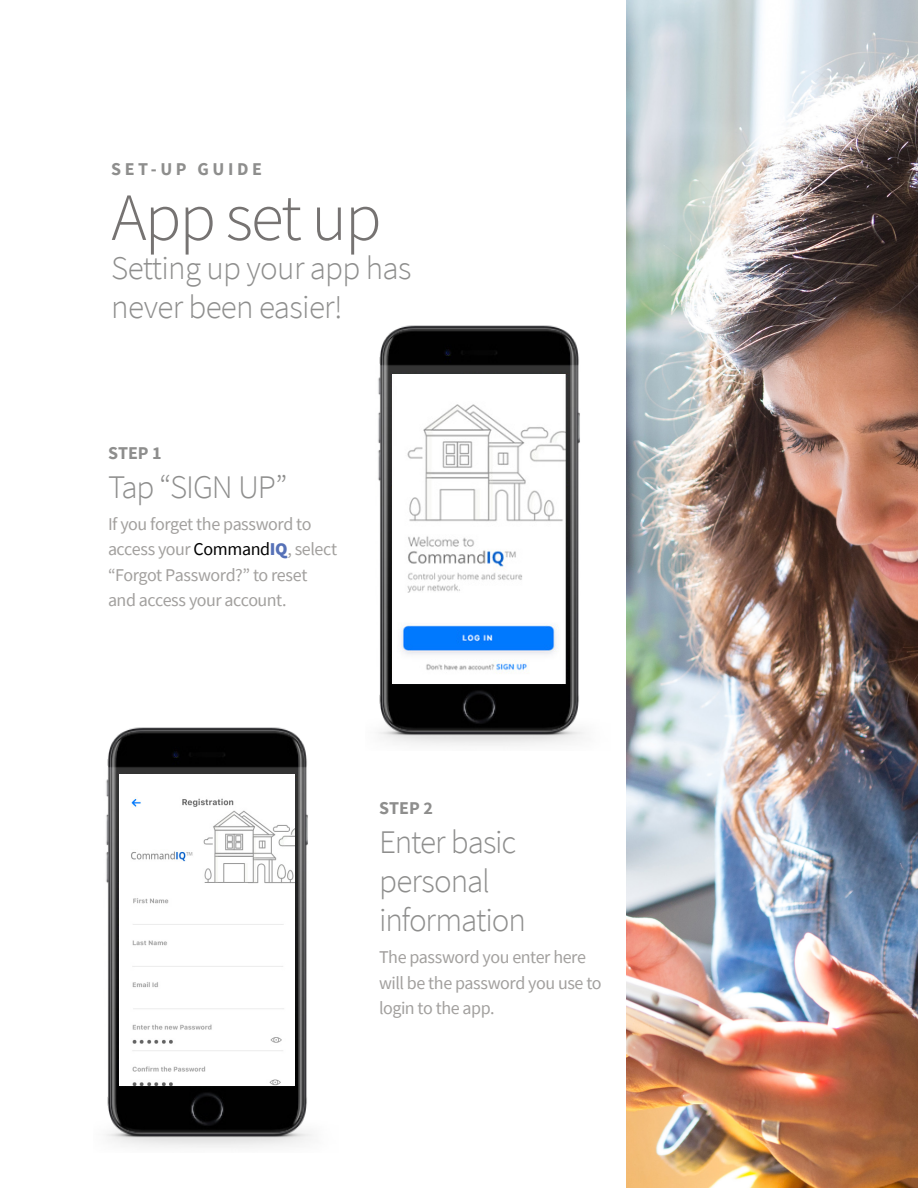
<style>
.page{position:relative;width:918px;height:1188px;background:#fff}
.page>*{position:absolute;margin:0;border:0;box-sizing:border-box;transform-origin:0 0}
.t1{font:300 67.5px "Source Sans Pro";letter-spacing:-.03em;color:#767372}
.Header_2{font:300 33px/39px "Source Sans Pro";letter-spacing:-.025em;color:#8e8e8d}
.t2{font:18px/25.5px "Source Sans Pro";letter-spacing:-.025em;color:#a2a09e}
.Header_2-2{font:700 18px "Source Sans Pro";letter-spacing:.2em;color:#8e8e8d}
.s1{color:#000}
.s2{font-weight:900;color:#5671b7}
</style>
<div class="page">
<img style="left:378px;top:325px;width:206px;height:421px">
<img style="left:106px;top:727px;width:206px;height:421px">
<img style="left:626px;top:0;width:292px;height:1188px">
<img style="left:392px;top:375px;width:173px;height:308px">
<img style="left:119px;top:774px;width:176px;height:311px">
<img style="left:130px;top:850px;width:64px;height:11px">
<p class="Header_2-2" style="left:111px;top:157px;width:152px">SET-UP GUIDE</p>
<p class="t1" style="left:111px;top:176px;width:272px">App set up</p>
<p class="Header_2" style="left:111px;top:249px;width:302px">Setting up your app has never been easier!</p>
<p class="Header_2-2" style="left:108px;top:440px;width:55px">STEP 1</p>
<p class="Header_2" style="left:108px;top:467px;width:181px">Tap “SIGN UP”</p>
<p class="t2" style="left:108px;top:511px;width:231px">If you forget the password to access your <span class="s1">Command</span><span class="s2">IQ</span>, select “Forgot Password?” to reset and access your account.</p>
<p class="Header_2-2" style="left:379px;top:796px;width:55px">STEP 2</p>
<p class="Header_2" style="left:379px;top:822px;width:148px">Enter basic personal information</p>
<p class="t2" style="left:379px;top:944px;width:224px">The password you enter here will be the password you use to login to the app.</p>
</div>
